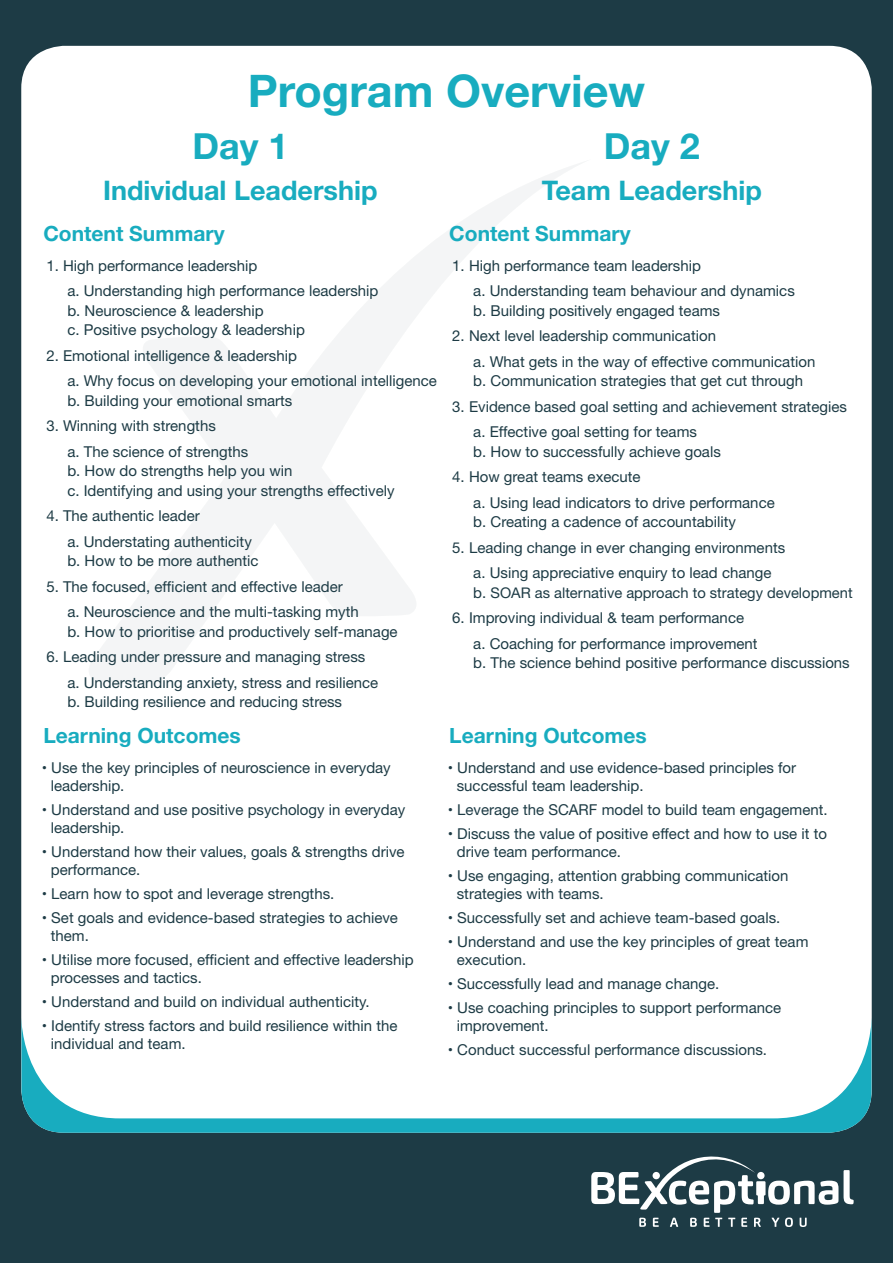
<style>
.page{position:relative;width:893px;height:1263px;background:#1d3b45}
.page>*{position:absolute;margin:0;border:0;box-sizing:border-box;transform-origin:0 0}
.t1{font:700 45px "Helvetica Neue";color:#18acbf}
.t2{font:700 36px "Helvetica Neue";color:#18acbf}
.t3{font:700 27px "Helvetica Neue";color:#18acbf}
.t4{font:700 21px "Helvetica Neue";color:#18acbf}
.t5{font:15px/25.5px "Helvetica Neue";color:#1d3b45}
.t6{font:14.7px "Helvetica Neue";color:#1d3b45}
.s1{font-size:15px}
</style>
<div class="page">
<div style="left:21px;top:46px;width:851px;height:1087px;background:#fff;border-radius:43px"></div>
<svg style="left:21px;top:1017px;width:851px;height:116px"></svg>
<svg style="left:89px;top:163px;width:492px;height:519px"></svg>
<svg style="left:591px;top:1156px;width:263px;height:71px"></svg>
<h1 class="t1" style="left:248px;top:55px;width:399px">Program Overview</h1>
<h2 class="t2" style="left:192px;top:118px;width:98px">Day 1</h2>
<h3 class="t3" style="left:103px;top:170px;width:276px">Individual Leadership</h3>
<h3 class="t4" style="left:43px;top:217px;width:183px">Content Summary</h3>
<p class="t5" style="left:67px;top:253px;width:313px;text-indent:-21px">1. High performance leadership<br>a. Understanding high performance leadership</p>
<p class="t5" style="left:67px;top:301px;width:239px;line-height:19.5px">b. Neuroscience &amp; leadership<br>c. Positive psychology &amp; leadership</p>
<p class="t5" style="left:67px;top:343px;width:371px;text-indent:-21px">2. Emotional intelligence &amp; leadership<br>a. Why focus on developing your emotional intelligence</p>
<p class="t5" style="left:67px;top:388px;width:227px">b. Building your emotional smarts</p>
<p class="t5" style="left:67px;top:414px;width:182px;text-indent:-21px">3. Winning with strengths<br>a. The science of strengths</p>
<p class="t5" style="left:67px;top:462px;width:329px;line-height:19.5px">b. How do strengths help you win<br>c. Identifying and using your strengths effectively</p>
<p class="t5" style="left:67px;top:504px;width:186px;text-indent:-21px">4. The authentic leader<br>a. Understating authenticity</p>
<p class="t5" style="left:67px;top:549px;width:193px">b. How to be more authentic</p>
<p class="t5" style="left:67px;top:574px;width:293px;text-indent:-21px">5. The focused, efficient and effective leader<br>a. Neuroscience and the multi-tasking myth</p>
<p class="t5" style="left:67px;top:619px;width:332px">b. How to prioritise and productively self-manage</p>
<p class="t5" style="left:67px;top:645px;width:312px;text-indent:-21px">6. Leading under pressure and managing stress a. Understanding anxiety, stress and resilience</p>
<p class="t5" style="left:67px;top:690px;width:276px">b. Building resilience and reducing stress</p>
<h3 class="t4" style="left:43px;top:719px;width:199px">Learning Outcomes</h3>
<p class="t5" style="left:51px;top:759px;width:341px;line-height:18px;text-indent:-9px">• Use the key principles of neuroscience in everyday leadership.</p>
<p class="t5" style="left:51px;top:801px;width:356px;line-height:18px;text-indent:-9px">• Understand and use positive psychology in everyday leadership.</p>
<p class="t5" style="left:51px;top:843px;width:355px;line-height:18px;text-indent:-9px">• Understand how their values, goals &amp; strengths drive performance.</p>
<p class="t5" style="left:42px;top:881px;width:294px">• Learn how to spot and leverage strengths.</p>
<p class="t5" style="left:51px;top:909px;width:349px;line-height:18px;text-indent:-9px">• Set goals and evidence-based strategies to achieve them.</p>
<p class="t5" style="left:51px;top:951px;width:364px;line-height:18px;text-indent:-9px">• Utilise more focused, efficient and effective leadership processes and tactics.</p>
<p class="t5" style="left:42px;top:989px;width:329px">• Understand and build on individual authenticity.</p>
<p class="t5" style="left:51px;top:1017px;width:348px;line-height:18px;text-indent:-9px">• Identify stress factors and build resilience within the individual and team.</p>
<h2 class="t2" style="left:604px;top:118px;width:98px">Day 2</h2>
<h3 class="t3" style="left:542px;top:170px;width:221px">Team Leadership</h3>
<h3 class="t4" style="left:449px;top:217px;width:183px">Content Summary</h3>
<p class="t5" style="left:473px;top:253px;width:323px;text-indent:-21px">1. High performance team leadership<br>a. Understanding team behaviour and dynamics</p>
<p class="t5" style="left:473px;top:298px;width:248px">b. Building positively engaged teams</p>
<p class="t5" style="left:473px;top:324px;width:344px;text-indent:-21px">2. Next level leadership communication<br>a. What gets in the way of effective communication</p>
<p class="t5" style="left:473px;top:369px;width:331px">b. Communication strategies that get cut through</p>
<p class="t5" style="left:473px;top:394px;width:375px;text-indent:-21px">3. Evidence based goal setting and achievement strategies a. Effective goal setting for teams</p>
<p class="t5" style="left:473px;top:439px;width:249px">b. How to successfully achieve goals</p>
<p class="t5" style="left:473px;top:465px;width:303px;text-indent:-21px">4. How great teams execute<br>a. Using lead indicators to drive performance</p>
<p class="t5" style="left:473px;top:510px;width:264px">b. Creating a cadence of accountability</p>
<p class="t5" style="left:452px;top:535px;width:334px;text-align:center">5. Leading change in ever changing environments a. Using appreciative enquiry to lead change</p>
<p class="t6" style="left:473px;top:582px;width:381px"><span class="s1">b.</span> SOAR as alternative approach to strategy development</p>
<p class="t5" style="left:473px;top:606px;width:286px;text-indent:-21px">6. Improving individual &amp; team performance a. Coaching for performance improvement</p>
<p class="t5" style="left:473px;top:651px;width:378px">b. The science behind positive performance discussions</p>
<h3 class="t4" style="left:449px;top:719px;width:199px">Learning Outcomes</h3>
<p class="t5" style="left:457px;top:759px;width:341px;line-height:18px;text-indent:-9px">• Understand and use evidence-based principles for successful team leadership.</p>
<p class="t5" style="left:448px;top:797px;width:381px">• Leverage the SCARF model to build team engagement.</p>
<p class="t5" style="left:457px;top:825px;width:372px;line-height:18px;text-indent:-9px">• Discuss the value of positive effect and how to use it to drive team performance.</p>
<p class="t5" style="left:457px;top:867px;width:333px;line-height:18px;text-indent:-9px">• Use engaging, attention grabbing communication strategies with teams.</p>
<p class="t5" style="left:448px;top:905px;width:334px">• Successfully set and achieve team-based goals.</p>
<p class="t5" style="left:457px;top:933px;width:353px;line-height:18px;text-indent:-9px">• Understand and use the key principles of great team execution.</p>
<p class="t5" style="left:448px;top:971px;width:273px">• Successfully lead and manage change.</p>
<p class="t5" style="left:457px;top:999px;width:326px;line-height:18px;text-indent:-9px">• Use coaching principles to support performance improvement.</p>
<p class="t5" style="left:448px;top:1037px;width:321px">• Conduct successful performance discussions.</p>
</div>
